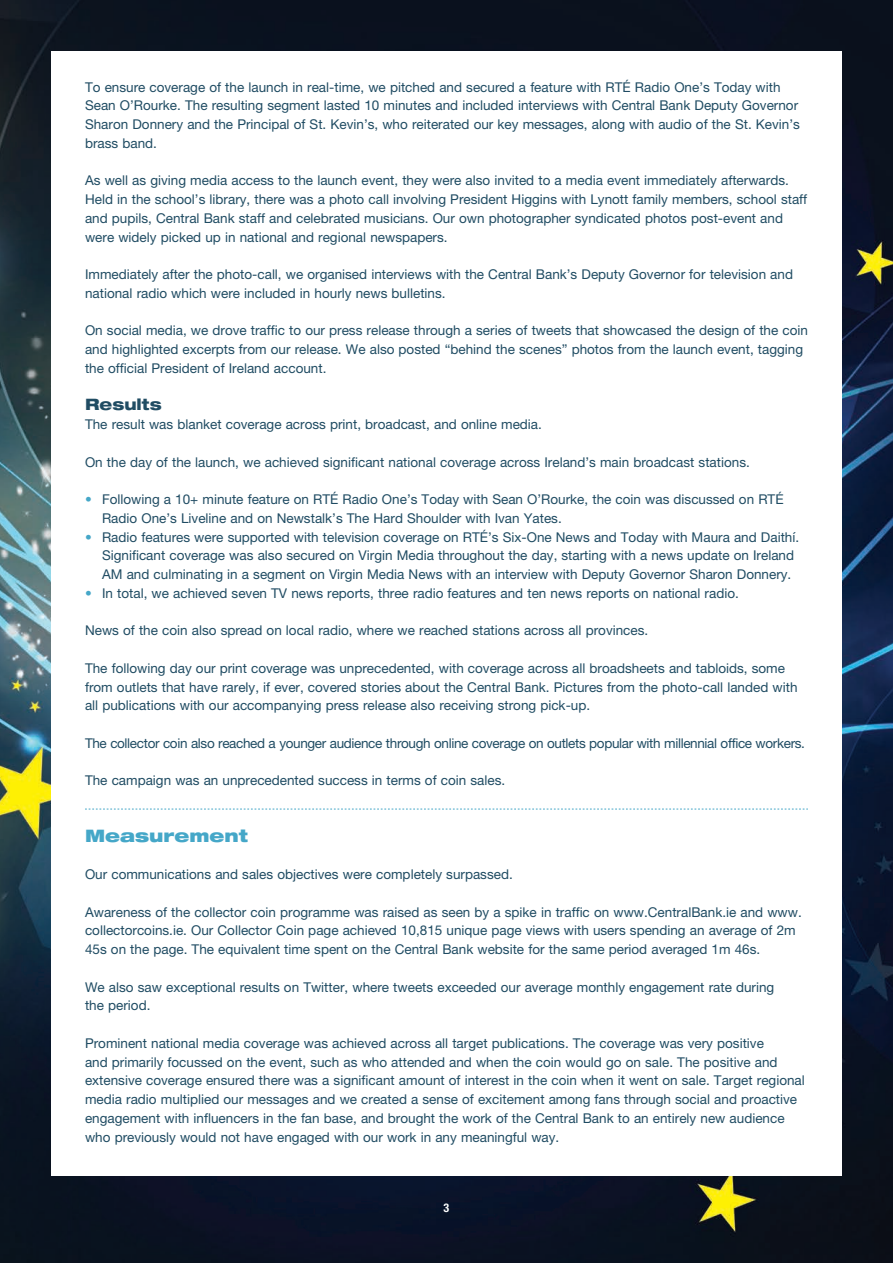
<style>
.page{position:relative;width:893px;height:1263px;background:#fff}
.page>*{position:absolute;margin:0;border:0;box-sizing:border-box;transform-origin:0 0}
.t1{font:900 expanded 17.25px "Helvetica Neue LT";color:#45a7c8}
.t2{font:800 expanded 15.75px "Helvetica Neue LT";color:#204c63}
.t3{font:13.5px/18.8px "Helvetica Neue LT";color:#204c63}
.t4{font:13.5px "Helvetica Neue LT";letter-spacing:-.025em;color:#204c63}
.t5{font:700 condensed 12px "Helvetica Neue LT";color:#fff}
.s1{color:#45a7c8}
</style>
<div class="page">
<img style="left:0;top:0;width:893px;height:1263px">
<div style="left:51px;top:51px;width:791px;height:1125px;background:#fff"></div>
<svg style="left:85px;top:809px;width:723px;height:1px"></svg>
<p class="t3" style="left:85px;top:77px;width:716px">To ensure coverage of the launch in real-time, we pitched and secured a feature with RTÉ Radio One’s Today with Sean O’Rourke. The resulting segment lasted 10 minutes and included interviews with Central Bank Deputy Governor Sharon Donnery and the Principal of St. Kevin’s, who reiterated our key messages, along with audio of the St. Kevin’s brass band.</p>
<p class="t3" style="left:85px;top:171px;width:724px">As well as giving media access to the launch event, they were also invited to a media event immediately afterwards.<br>Held in the school’s library, there was a photo call involving President Higgins with Lynott family members, school staff and pupils, Central Bank staff and celebrated musicians. Our own photographer syndicated photos post-event and were widely picked up in national and regional newspapers.</p>
<p class="t3" style="left:85px;top:265px;width:709px">Immediately after the photo-call, we organised interviews with the Central Bank’s Deputy Governor for television and national radio which were included in hourly news bulletins.</p>
<p class="t3" style="left:85px;top:321px;width:724px">On social media, we drove traffic to our press release through a series of tweets that showcased the design of the coin and highlighted excerpts from our release. We also posted “behind the scenes” photos from the launch event, tagging the official President of Ireland account.</p>
<p class="t2" style="left:85px;top:395px;width:78px">Results</p>
<p class="t3" style="left:85px;top:415px;width:458px">The result was blanket coverage across print, broadcast, and online media.</p>
<p class="t3" style="left:85px;top:452px;width:666px">On the day of the launch, we achieved significant national coverage across Ireland’s main broadcast stations.</p>
<p class="t3" style="left:102px;top:490px;width:683px;text-indent:-17px"><span class="s1">•</span> Following a 10+ minute feature on RTÉ Radio One’s Today with Sean O’Rourke, the coin was discussed on RTÉ<br>Radio One’s Liveline and on Newstalk’s The Hard Shoulder with Ivan Yates.</p>
<p class="t3" style="left:102px;top:527px;width:699px;text-indent:-17px"><span class="s1">•</span> Radio features were supported with television coverage on RTÉ’s Six-One News and Today with Maura and Daithí.<br>Significant coverage was also secured on Virgin Media throughout the day, starting with a news update on Ireland<br>AM and culminating in a segment on Virgin Media News with an interview with Deputy Governor Sharon Donnery.</p>
<p class="t3" style="left:85px;top:583px;width:655px"><span class="s1">•</span> In total, we achieved seven TV news reports, three radio features and ten news reports on national radio.</p>
<p class="t3" style="left:85px;top:621px;width:565px">News of the coin also spread on local radio, where we reached stations across all provinces.</p>
<p class="t3" style="left:85px;top:658px;width:714px">The following day our print coverage was unprecedented, with coverage across all broadsheets and tabloids, some from outlets that have rarely, if ever, covered stories about the Central Bank. Pictures from the photo-call landed with all publications with our accompanying press release also receiving strong pick-up.</p>
<p class="t4" style="left:85px;top:735px;width:721px">The collector coin also reached a younger audience through online coverage on outlets popular with millennial office workers.</p>
<p class="t3" style="left:85px;top:771px;width:422px">The campaign was an unprecedented success in terms of coin sales.</p>
<p class="t1" style="left:85px;top:824px;width:165px">Measurement</p>
<p class="t3" style="left:85px;top:865px;width:429px">Our communications and sales objectives were completely surpassed.</p>
<p class="t3" style="left:85px;top:902px;width:718px">Awareness of the collector coin programme was raised as seen by a spike in traffic on www.CentralBank.ie and www. collectorcoins.ie. Our Collector Coin page achieved 10,815 unique page views with users spending an average of 2m<br>45s on the page. The equivalent time spent on the Central Bank website for the same period averaged 1m 46s.</p>
<p class="t3" style="left:85px;top:977px;width:691px">We also saw exceptional results on Twitter, where tweets exceeded our average monthly engagement rate during the period.</p>
<p class="t3" style="left:85px;top:1033px;width:721px">Prominent national media coverage was achieved across all target publications. The coverage was very positive<br>and primarily focussed on the event, such as who attended and when the coin would go on sale. The positive and extensive coverage ensured there was a significant amount of interest in the coin when it went on sale. Target regional media radio multiplied our messages and we created a sense of excitement among fans through social and proactive engagement with influencers in the fan base, and brought the work of the Central Bank to an entirely new audience who previously would not have engaged with our work in any meaningful way.</p>
<p class="t5" style="left:444px;top:1200px;width:7px">3</p>
</div>
